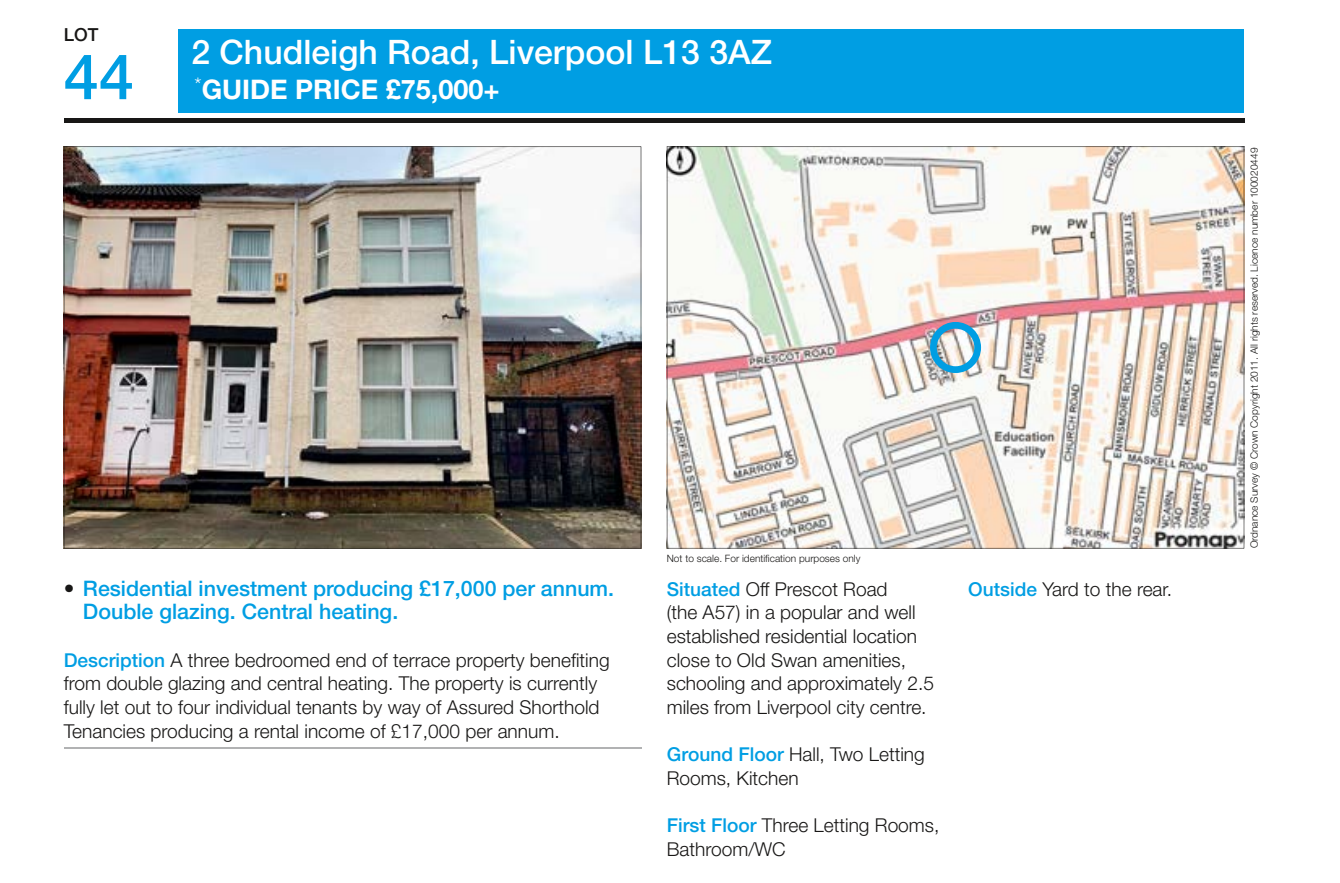
<style>
.page{position:relative;width:1340px;height:883px;background:#fff}
.page>*{position:absolute;margin:0;border:0;box-sizing:border-box;transform-origin:0 0}
.t1{font:500 63px "Helvetica Neue LT Std";color:#009ee3}
.t2{font:500 33.75px "Helvetica Neue LT Std";color:#fff}
.t3{font:700 27px "Helvetica Neue LT Std";color:#fff}
.t4{font:500 21.38px/23.6px "Helvetica Neue LT Std";color:#009ee3}
.t5{font:300 19.12px/23.6px "Helvetica Neue LT Std";color:#181716}
.t6{font:500 18px "Helvetica Neue LT Std";color:#181716}
.t7{font:300 10.12px "Helvetica Neue LT Std";color:#181716}
.s1{color:#181716}
.s2{font-weight:500;color:#009ee3}
</style>
<div class="page">
<div style="left:179px;top:29px;width:1065px;height:83px;background:#009ee3"></div>
<div style="left:64px;top:118px;width:1180px;height:5px;background:#181716"></div>
<img style="left:64px;top:146px;width:577px;height:402px">
<svg style="left:666px;top:146px;width:578px;height:402px"></svg>
<hr style="left:64px;top:747px;width:577px;height:1px;background:#b1b2b3">
<svg style="left:930px;top:322px;width:51px;height:51px"></svg>
<p class="t6" style="left:64px;top:24px;width:36px">LOT</p>
<h1 class="t1" style="left:64px;top:39px;width:72px">44</h1>
<h2 class="t2" style="left:191px;top:31px;width:582px">2 Chudleigh Road, Liverpool L13 3AZ</h2>
<h3 class="t3" style="left:195px;top:73px;width:306px"><sup>*</sup>GUIDE PRICE £75,000+</h3>
<p class="t4" style="left:83px;top:576px;width:533px;text-indent:-19px"><span class="s1">•</span> Residential investment producing £17,000 per annum.<br>Double glazing. Central heating.</p>
<p class="t5" style="left:64px;top:647px;width:547px"><span class="s2">Description</span> A three bedroomed end of terrace property benefiting from double glazing and central heating. The property is currently fully let out to four individual tenants by way of Assured Shorthold Tenancies producing a rental income of £17,000 per annum.</p>
<p class="t7" style="left:666px;top:552px;width:195px">Not to scale. For identification purposes only</p>
<p class="t5" style="left:667px;top:576px;width:269px"><span class="s2">Situated</span> Off Prescot Road<br>(the A57) in a popular and well established residential location close to Old Swan amenities, schooling and approximately 2.5 miles from Liverpool city centre.</p>
<p class="t5" style="left:667px;top:742px;width:259px"><span class="s2">Ground Floor</span> Hall, Two Letting<br>Rooms, Kitchen</p>
<p class="t5" style="left:667px;top:812px;width:274px"><span class="s2">First Floor</span> Three Letting Rooms,<br>Bathroom/WC</p>
<p class="t5" style="left:968px;top:576px;width:205px"><span class="s2">Outside</span> Yard to the rear.</p>
<p class="t7" style="left:1248px;top:548px;width:402px;rotate:-90deg">Ordnance Survey © Crown Copyright 2011. All rights reserved. Licence number 100020449</p>
</div>
